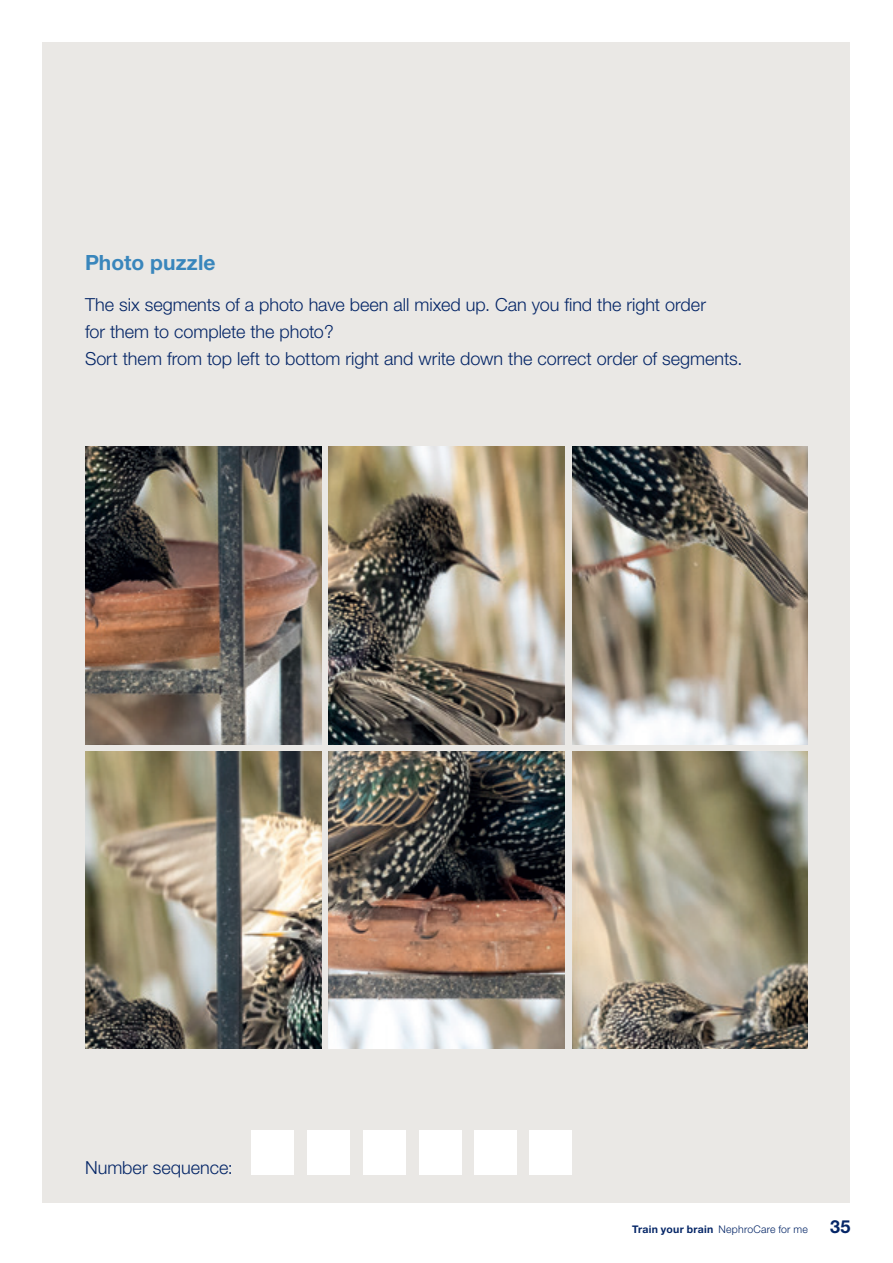
<style>
.page{position:relative;width:893px;height:1263px;background:#fff}
.page>*{position:absolute;margin:0;border:0;box-sizing:border-box;transform-origin:0 0}
.t1{font:700 21px "Helvetica Neue LT Pro";letter-spacing:.005em;color:#3986bc}
.t2{font:300 18px/27px "Helvetica Neue LT Pro";color:#052667}
.t3{font:300 10.5px "Helvetica Neue LT Pro";letter-spacing:.02em;color:#052667}
.s1{font-weight:700}
.s2{font-weight:700;font-size:18px}
</style>
<div class="page">
<div style="left:43px;top:43px;width:807px;height:1160px;background:#eae8e5"></div>
<img style="left:572px;top:751px;width:236px;height:298px">
<img style="left:85px;top:446px;width:236px;height:298px">
<img style="left:328px;top:751px;width:236px;height:298px">
<img style="left:328px;top:446px;width:236px;height:298px">
<img style="left:572px;top:446px;width:236px;height:298px">
<img style="left:85px;top:751px;width:236px;height:298px">
<div style="left:251px;top:1130px;width:42px;height:44px;background:#fff"></div>
<div style="left:307px;top:1130px;width:42px;height:44px;background:#fff"></div>
<div style="left:363px;top:1130px;width:43px;height:44px;background:#fff"></div>
<div style="left:419px;top:1130px;width:42px;height:44px;background:#fff"></div>
<div style="left:475px;top:1130px;width:42px;height:44px;background:#fff"></div>
<div style="left:529px;top:1130px;width:42px;height:44px;background:#fff"></div>
<p class="t1" style="left:85px;top:249px;width:132px">Photo puzzle</p>
<p class="t2" style="left:85px;top:290px;width:659px">The six segments of a photo have been all mixed up. Can you find the right order<br>for them to complete the photo?<br>Sort them from top left to bottom right and write down the correct order of segments.</p>
<p class="t2" style="left:85px;top:1154px;width:149px">Number sequence:</p>
<p class="t3" style="left:632px;top:1223px;width:220px"><span class="s1">Train your brain</span> NephroCare for me <span class="s2">35</span></p>
</div>
